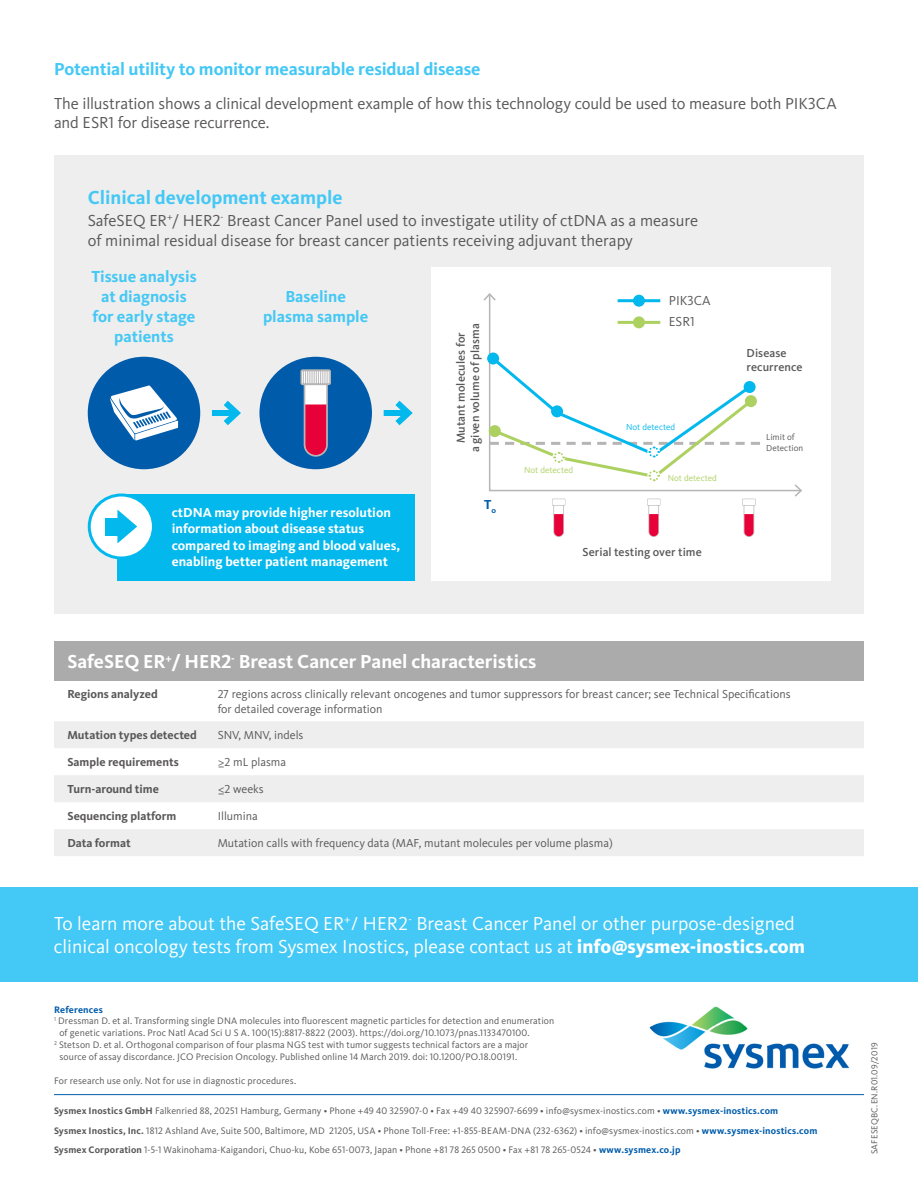
<style>
.page{position:relative;width:918px;height:1188px;background:#fff}
.page>*{position:absolute;margin:0;border:0;box-sizing:border-box;transform-origin:0 0}
.t1{font:19.5px/23.4px "Kievit OT";color:#fff}
.t2{font:700 19.5px "Kievit OT";color:#fff}
.t3{font:700 19.5px "Kievit OT";color:#44c8f5}
.t4{font:700 18px "Kievit OT";letter-spacing:-.01em;color:#44c8f5}
.t5{font:16.5px/19.8px "Kievit OT";color:#595757}
.t6{font:700 16.5px/19.8px "Kievit OT";color:#44c8f5;text-align:center}
.t7{font:700 13.5px/16.2px "Kievit OT";color:#fff}
.t8{font:13.5px/21px "Kievit OT";color:#595757}
.t9{font:700 13.5px "Kievit OT";color:#005cab}
.t10{font:12px/14.4px "Kievit OT";color:#595757}
.t11{font:700 12px "Kievit OT";color:#595757}
.t12{font:500 12px/14.4px "Kievit OT";letter-spacing:.005em;color:#595757}
.t13{font:9.75px/19.5px "Kievit OT";letter-spacing:.01em;color:#595757}
.t14{font:700 9.75px "Kievit OT";letter-spacing:.015em;color:#005cab}
.t15{font:9px "Kievit OT";letter-spacing:.02em;color:#595757}
.t16{font:9px "Kievit OT";color:#add161}
.t17{font:9px/10.8px "Kievit OT";color:#595757}
.t18{font:9px "Kievit OT";color:#03b8ed}
.s1{font-weight:800}
.s2{font-weight:700}
.s3{font-weight:700;color:#005cab}
</style>
<div class="page">
<div style="left:54px;top:155px;width:810px;height:459px;background:#eee"></div>
<div style="left:54px;top:641px;width:810px;height:40px;background:#acabab"></div>
<svg style="left:54px;top:721px;width:810px;height:135px;fill:#eee"></svg>
<div style="left:0;top:887px;width:918px;height:94px;background:#44c8f5"></div>
<div style="left:384px;top:410px;width:24px;height:6px;background:#03b8ed"></div>
<svg style="left:395px;top:400px;width:18px;height:26px"></svg>
<div style="left:212px;top:410px;width:25px;height:6px;background:#03b8ed"></div>
<svg style="left:223px;top:400px;width:18px;height:26px"></svg>
<div style="left:88px;top:357px;width:112px;height:112px;background:#005cab;border-radius:50%"></div>
<div style="left:259px;top:357px;width:113px;height:112px;background:#005cab;border-radius:50%"></div>
<svg style="left:110px;top:386px;width:68px;height:54px"></svg>
<svg style="left:300px;top:369px;width:31px;height:16px"></svg>
<svg style="left:302px;top:372px;width:27px;height:85px;background:#c96d8f"></svg>
<div style="left:431px;top:267px;width:399px;height:313px;background:#fff"></div>
<svg style="left:488px;top:294px;width:305px;height:198px"></svg>
<svg style="left:483px;top:293px;width:14px;height:9px"></svg>
<svg style="left:793px;top:484px;width:9px;height:13px"></svg>
<div style="left:487px;top:353px;width:12px;height:12px;background:#03b8ed;border-radius:50%"></div>
<svg style="left:489px;top:354px;width:271px;height:128px"></svg>
<hr style="left:618px;top:299px;width:42px;height:3px;background:#03b8ed">
<hr style="left:618px;top:321px;width:42px;height:3px;background:#add161">
<svg style="left:552px;top:499px;width:13px;height:7px"></svg>
<svg style="left:553px;top:500px;width:12px;height:37px"></svg>
<svg style="left:647px;top:499px;width:13px;height:7px"></svg>
<svg style="left:648px;top:500px;width:12px;height:37px"></svg>
<svg style="left:742px;top:499px;width:14px;height:7px"></svg>
<svg style="left:743px;top:500px;width:12px;height:37px"></svg>
<div style="left:633px;top:295px;width:12px;height:12px;background:#03b8ed;border-radius:50%"></div>
<div style="left:551px;top:405px;width:12px;height:12px;background:#03b8ed;border-radius:50%"></div>
<div style="left:633px;top:316px;width:12px;height:12px;background:#add161;border-radius:50%"></div>
<div style="left:118px;top:494px;width:297px;height:86px;background:#03b8ed"></div>
<div style="left:89px;top:495px;width:64px;height:63px;background:#fff;border-radius:50%"></div>
<div style="left:88px;top:494px;width:67px;height:66px;border:3px solid #03b8ed;border-radius:50%"></div>
<svg style="left:117px;top:510px;width:20px;height:33px"></svg>
<div style="left:105px;top:518px;width:16px;height:17px;background:#03b8ed"></div>
<hr style="left:54px;top:1094px;width:810px;height:1px;background:#005cab">
<img style="left:649px;top:1006px;width:201px;height:63px">
<h2 class="t4" style="left:54px;top:59px;width:428px">Potential utility to monitor measurable residual disease</h2>
<h3 class="t5" style="left:54px;top:93px;width:784px">The illustration shows a clinical development example of how this technology could be used to measure both PIK3CA and ESR1 for disease recurrence.</h3>
<h1 class="t3" style="left:88px;top:186px;width:256px">Clinical development example</h1>
<h3 class="t5" style="left:88px;top:211px;width:612px">SafeSEQ ER<sup>+</sup>/ HER2<sup>-</sup> Breast Cancer Panel used to investigate utility of ctDNA as a measure of minimal residual disease for breast cancer patients receiving adjuvant therapy</h3>
<h3 class="t6" style="left:91px;top:267px;width:107px">Tissue analysis at diagnosis for early stage patients</h3>
<h3 class="t6" style="left:263px;top:287px;width:107px">Baseline plasma sample</h3>
<h3 class="t7" style="left:172px;top:505px;width:230px">ctDNA may provide higher resolution information about disease status compared to imaging and blood values, enabling better patient management</h3>
<p class="t12" style="left:454px;top:452px;width:130px;text-align:center;rotate:-90deg">Mutant molecules for<br>a given volume of plasma</p>
<h3 class="t9" style="left:484px;top:497px;width:13px">T<sub>0</sub></h3>
<h3 class="t8" style="left:669px;top:291px;width:43px">PIK3CA<br>ESR1</h3>
<p class="t16" style="left:524px;top:465px;width:51px">Not detected</p>
<p class="t18" style="left:626px;top:422px;width:51px">Not detected</p>
<p class="t16" style="left:668px;top:473px;width:51px">Not detected</p>
<p class="t12" style="left:583px;top:545px;width:121px">Serial testing over time</p>
<p class="t12" style="left:747px;top:346px;width:57px">Disease recurrence</p>
<p class="t17" style="left:766px;top:432px;width:38px">Limit of<br>Detection</p>
<h1 class="t2" style="left:68px;top:650px;width:471px">SafeSEQ ER<sup>+</sup>/ HER2<sup>-</sup> Breast Cancer Panel characteristics</h1>
<p class="t11" style="left:68px;top:687px;width:92px">Regions analyzed</p>
<p class="t10" style="left:218px;top:687px;width:575px">27 regions across clinically relevant oncogenes and tumor suppressors for breast cancer; see Technical Specifications for detailed coverage information</p>
<p class="t11" style="left:68px;top:728px;width:131px">Mutation types detected</p>
<p class="t10" style="left:218px;top:728px;width:87px">SNV, MNV, indels</p>
<p class="t11" style="left:68px;top:755px;width:113px">Sample requirements</p>
<p class="t10" style="left:218px;top:755px;width:70px">≥2 mL plasma</p>
<p class="t11" style="left:68px;top:782px;width:93px">Turn-around time</p>
<p class="t10" style="left:218px;top:782px;width:48px">≤2 weeks</p>
<p class="t11" style="left:68px;top:809px;width:110px">Sequencing platform</p>
<p class="t10" style="left:218px;top:809px;width:42px">Illumina</p>
<p class="t11" style="left:68px;top:836px;width:65px">Data format</p>
<p class="t10" style="left:218px;top:836px;width:397px">Mutation calls with frequency data (MAF, mutant molecules per volume plasma)</p>
<h1 class="t1" style="left:54px;top:912px;width:753px">To learn more about the SafeSEQ ER<sup>+</sup>/ HER2<sup>-</sup> Breast Cancer Panel or other purpose-designed clinical oncology tests from Sysmex Inostics, please contact us at <span class="s1">info@sysmex-inostics.com</span></h1>
<p class="t14" style="left:54px;top:1004px;width:50px">References</p>
<p class="t13" style="left:54px;top:1012px;width:502px"><sup>1</sup> Dressman D. et al. Transforming single DNA molecules into fluorescent magnetic particles for detection and enumeration</p>
<p class="t13" style="left:59px;top:1023px;width:472px">of genetic variations. Proc Natl Acad Sci U S A. 100(15):8817-8822 (2003). https://doi.org/10.1073/pnas.1133470100.</p>
<p class="t13" style="left:54px;top:1035px;width:476px"><sup>2</sup> Stetson D. et al. Orthogonal comparison of four plasma NGS test with tumor suggests technical factors are a major</p>
<p class="t13" style="left:59px;top:1047px;width:459px">source of assay discordance. JCO Precision Oncology. Published online 14 March 2019. doi: 10.1200/PO.18.00191.</p>
<p class="t13" style="left:54px;top:1071px;width:244px">For research use only. Not for use in diagnostic procedures.</p>
<p class="t13" style="left:54px;top:1102px;width:765px"><span class="s2">Sysmex Inostics GmbH</span> Falkenried 88, 20251 Hamburg, Germany • Phone +49 40 325907-0 • Fax +49 40 325907-6699 • info@sysmex-inostics.com • <span class="s3">www.sysmex-inostics.com<br></span><span class="s2">Sysmex Inostics, Inc.</span> 1812 Ashland Ave, Suite 500, Baltimore, MD 21205, USA • Phone Toll-Free: +1-855-BEAM-DNA (232-6362) • info@sysmex-inostics.com • <span class="s3">www.sysmex-inostics.com<br></span><span class="s2">Sysmex Corporation</span> 1-5-1 Wakinohama-Kaigandori, Chuo-ku, Kobe 651-0073, Japan • Phone +81 78 265 0500 • Fax +81 78 265-0524 • <span class="s3">www.sysmex.co.jp</span></p>
<p class="t15" style="left:869px;top:1154px;width:113px;rotate:-90deg">SAFESEQBC.EN.R01.09/2019</p>
</div>
